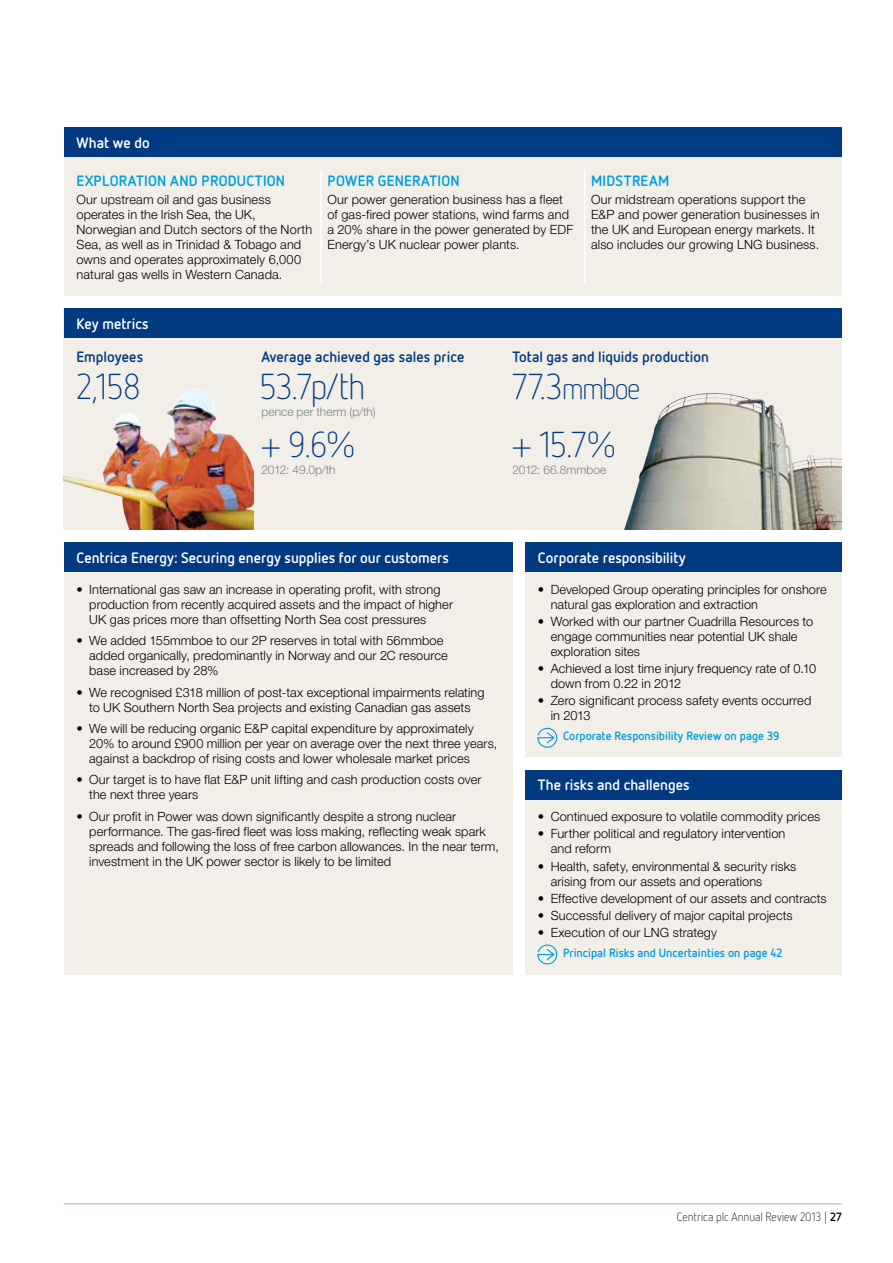
<style>
.page{position:relative;width:893px;height:1263px;background:#fff}
.page>*{position:absolute;margin:0;border:0;box-sizing:border-box;transform-origin:0 0}
._2d__Pullout_figs__2{font:300 36px "Netto OT";letter-spacing:-.035em;color:#013a81}
._2d__Pullout_figs__2-2{font:300 30px "Netto OT";letter-spacing:-.06em;color:#013a81}
._3b__Sub-head_2__10p{font:700 15px "Netto OT";color:#fff}
._3b__Sub-head_2__10p-2{font:700 15px "Netto OT";color:#013a81}
._3a__Sub-head_1__10p{font:700 15px "Netto OT";letter-spacing:.02em;color:#009ddc}
._4a__Body_8_5pt_10{font:300 12.75px/15px "Helvetica Neue LT Std";letter-spacing:.01em;color:#000}
._8___Go_to__Signage{font:700 12px "Netto OT";color:#009ddc}
._6___Small_text_8pt{font:300 12px "Helvetica Neue LT Std";color:#808285}
.t1{font:300 12px "Netto OT";color:#000}
.s1{font-size:36px}
.s2{font-weight:700}
</style>
<div class="page">
<hr style="left:64px;top:1203px;width:778px;height:1px;background:#b9b098">
<div style="left:64px;top:572px;width:448px;height:403px;background:#f2efe9"></div>
<div style="left:64px;top:128px;width:778px;height:29px;background:#013a81"></div>
<div style="left:64px;top:157px;width:778px;height:139px;background:#f2efe9"></div>
<hr style="left:320px;top:170px;width:2px;height:20px;background:#fff">
<hr style="left:320px;top:190px;width:2px;height:93px;background:#fff">
<svg style="left:584px;top:170px;width:1px;height:20px"></svg>
<hr style="left:584px;top:190px;width:1px;height:93px;background:#fff">
<div style="left:64px;top:308px;width:778px;height:221px;background:#f2efe9"></div>
<div style="left:64px;top:308px;width:778px;height:30px;background:#013a81"></div>
<div style="left:64px;top:542px;width:448px;height:30px;background:#013a81"></div>
<div style="left:525px;top:572px;width:317px;height:185px;background:#f2efe9"></div>
<svg style="left:537px;top:727px;width:21px;height:21px"></svg>
<div style="left:525px;top:799px;width:317px;height:176px;background:#f2efe9"></div>
<svg style="left:537px;top:944px;width:21px;height:21px"></svg>
<div style="left:525px;top:770px;width:317px;height:29px;background:#013a81"></div>
<div style="left:525px;top:542px;width:317px;height:30px;background:#013a81"></div>
<img style="left:624px;top:393px;width:218px;height:136px">
<img style="left:64px;top:388px;width:189px;height:141px">
<p class="_3b__Sub-head_2__10p" style="left:77px;top:134px;width:75px">What we do</p>
<p class="_3a__Sub-head_1__10p" style="left:77px;top:171px;width:210px">EXPLORATION AND PRODUCTION</p>
<p class="_3a__Sub-head_1__10p" style="left:327px;top:171px;width:134px">POWER GENERATION</p>
<p class="_3a__Sub-head_1__10p" style="left:591px;top:171px;width:80px">MIDSTREAM</p>
<p class="_4a__Body_8_5pt_10" style="left:77px;top:191px;width:237px">Our upstream oil and gas business operates in the Irish Sea, the UK, Norwegian and Dutch sectors of the North Sea, as well as in Trinidad &amp; Tobago and owns and operates approximately 6,000 natural gas wells in Western Canada.</p>
<p class="_4a__Body_8_5pt_10" style="left:327px;top:191px;width:247px">Our power generation business has a fleet of gas-fired power stations, wind farms and a 20% share in the power generated by EDF Energy’s UK nuclear power plants.</p>
<p class="_4a__Body_8_5pt_10" style="left:591px;top:191px;width:230px">Our midstream operations support the E&amp;P and power generation businesses in the UK and European energy markets. It also includes our growing LNG business.</p>
<p class="_3b__Sub-head_2__10p" style="left:77px;top:314px;width:74px">Key metrics</p>
<p class="_3b__Sub-head_2__10p-2" style="left:77px;top:348px;width:68px">Employees</p>
<p class="_2d__Pullout_figs__2" style="left:77px;top:364px;width:66px">2,158</p>
<p class="_3b__Sub-head_2__10p-2" style="left:261px;top:348px;width:204px">Average achieved gas sales price</p>
<p class="_2d__Pullout_figs__2" style="left:259px;top:364px;width:108px">53.7p/th</p>
<p class="_6___Small_text_8pt" style="left:261px;top:404px;width:116px">pence per therm (p/th)</p>
<p class="_2d__Pullout_figs__2" style="left:261px;top:422px;width:96px">+ 9.6%</p>
<p class="_6___Small_text_8pt" style="left:261px;top:462px;width:76px">2012: 49.0p/th</p>
<p class="_3b__Sub-head_2__10p-2" style="left:512px;top:348px;width:198px">Total gas and liquids production</p>
<p class="_2d__Pullout_figs__2-2" style="left:512px;top:370px;width:130px"><span class="s1">77.3</span>mmboe</p>
<p class="_2d__Pullout_figs__2" style="left:512px;top:422px;width:106px">+ 15.7%</p>
<p class="_6___Small_text_8pt" style="left:512px;top:462px;width:95px">2012: 66.8mmboe</p>
<p class="_3b__Sub-head_2__10p" style="left:77px;top:548px;width:374px">Centrica Energy: Securing energy supplies for our customers</p>
<p class="_4a__Body_8_5pt_10" style="left:89px;top:581px;width:365px;text-indent:-13px">• International gas saw an increase in operating profit, with strong production from recently acquired assets and the impact of higher<br>UK gas prices more than offsetting North Sea cost pressures</p>
<p class="_4a__Body_8_5pt_10" style="left:89px;top:633px;width:360px;text-indent:-13px">• We added 155mmboe to our 2P reserves in total with 56mmboe added organically, predominantly in Norway and our 2C resource base increased by 28%</p>
<p class="_4a__Body_8_5pt_10" style="left:77px;top:684px;width:409px;text-align:center">• We recognised £318 million of post-tax exceptional impairments relating to UK Southern North Sea projects and existing Canadian gas assets</p>
<p class="_4a__Body_8_5pt_10" style="left:89px;top:721px;width:410px;text-indent:-13px">• We will be reducing organic E&amp;P capital expenditure by approximately<br>20% to around £900 million per year on average over the next three years, against a backdrop of rising costs and lower wholesale market prices</p>
<p class="_4a__Body_8_5pt_10" style="left:89px;top:772px;width:394px;text-indent:-13px">• Our target is to have flat E&amp;P unit lifting and cash production costs over the next three years</p>
<p class="_4a__Body_8_5pt_10" style="left:89px;top:808px;width:411px;text-indent:-13px">• Our profit in Power was down significantly despite a strong nuclear performance. The gas-fired fleet was loss making, reflecting weak spark spreads and following the loss of free carbon allowances. In the near term, investment in the UK power sector is likely to be limited</p>
<p class="_3b__Sub-head_2__10p" style="left:538px;top:548px;width:149px">Corporate responsibility</p>
<p class="_4a__Body_8_5pt_10" style="left:551px;top:581px;width:278px;text-indent:-13px">• Developed Group operating principles for onshore natural gas exploration and extraction</p>
<p class="_4a__Body_8_5pt_10" style="left:551px;top:614px;width:264px;text-indent:-13px">• Worked with our partner Cuadrilla Resources to engage communities near potential UK shale exploration sites</p>
<p class="_4a__Body_8_5pt_10" style="left:551px;top:661px;width:267px;text-indent:-13px">• Achieved a lost time injury frequency rate of 0.10 down from 0.22 in 2012</p>
<p class="_4a__Body_8_5pt_10" style="left:551px;top:693px;width:262px;text-indent:-13px">• Zero significant process safety events occurred in 2013</p>
<p class="_8___Go_to__Signage" style="left:563px;top:728px;width:218px">Corporate Responsibility Review on page 39</p>
<p class="_3b__Sub-head_2__10p" style="left:538px;top:776px;width:153px">The risks and challenges</p>
<p class="_4a__Body_8_5pt_10" style="left:538px;top:809px;width:284px">• Continued exposure to volatile commodity prices</p>
<p class="_4a__Body_8_5pt_10" style="left:551px;top:826px;width:236px;text-indent:-13px">• Further political and regulatory intervention and reform</p>
<p class="_4a__Body_8_5pt_10" style="left:551px;top:858px;width:247px;text-indent:-13px">• Health, safety, environmental &amp; security risks arising from our assets and operations</p>
<p class="_4a__Body_8_5pt_10" style="left:538px;top:890px;width:290px">• Effective development of our assets and contracts</p>
<p class="_4a__Body_8_5pt_10" style="left:538px;top:907px;width:256px">• Successful delivery of major capital projects</p>
<p class="_4a__Body_8_5pt_10" style="left:538px;top:925px;width:180px">• Execution of our LNG strategy</p>
<p class="_8___Go_to__Signage" style="left:563px;top:945px;width:221px">Principal Risks and Uncertainties on page 42</p>
<p class="t1" style="left:677px;top:1210px;width:167px">Centrica plc Annual Review 2013 | <span class="s2">27</span></p>
</div>
